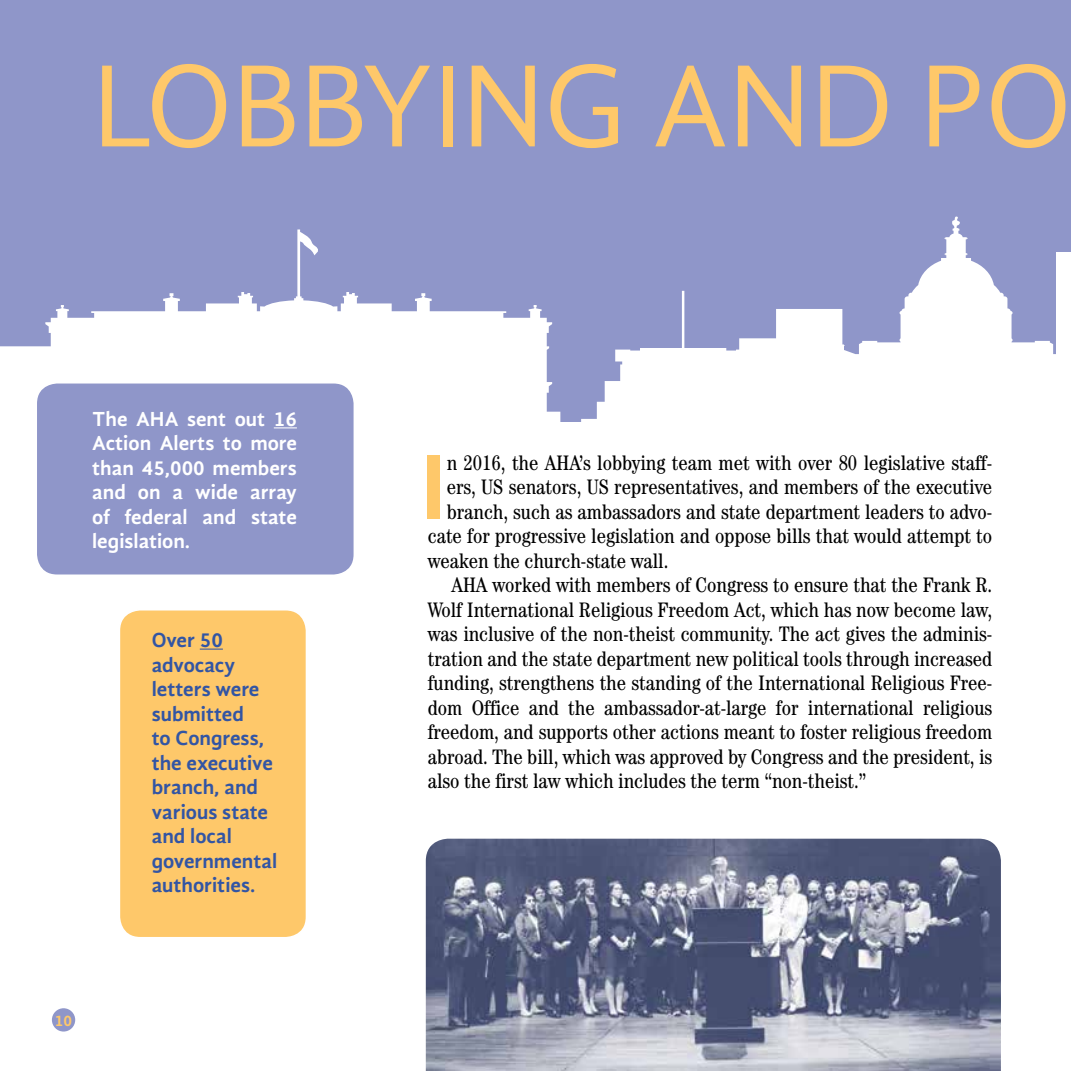
<style>
.page{position:relative;width:1071px;height:1071px;background:#fff}
.page>*{position:absolute;margin:0;border:0;box-sizing:border-box;transform-origin:0 0}
.t1{font:120.58px "Gandhi Sans";letter-spacing:-.01em;color:#fec86a}
.t2{font:700 94.15px "Gandhi Sans";color:#fec86a}
.t3{font:condensed 21px "Century";color:#000}
.t4{font:700 21px/24.5px "Gandhi Sans";color:#3255a4}
.t5{font:700 21px/24.5px "Gandhi Sans";color:#fff;text-align:justify}
.t6{font:700 15.75px "Gandhi Sans";color:#fec86a}
</style>
<div class="page">
<div style="left:1005px;top:0;width:66px;height:467px;background:#8f96c9"></div>
<div style="left:0;top:0;width:1055px;height:421px;background:#8f96c9"></div>
<svg style="left:0;top:216px;width:1071px;height:251px;fill:#fff"></svg>
<div style="left:36px;top:383px;width:318px;height:192px;background:#8f96c9;border-radius:21px"></div>
<svg style="left:274px;top:427px;width:23px;height:1px"></svg>
<div style="left:35px;top:382px;width:320px;height:194px;border:2px solid #fff;border-radius:21px"></div>
<div style="left:119px;top:610px;width:188px;height:328px;background:#fec86a;border-radius:21px"></div>
<svg style="left:200px;top:649px;width:23px;height:1px"></svg>
<div style="left:118px;top:609px;width:189px;height:330px;border:2px solid #fff;border-radius:21px"></div>
<div style="left:52px;top:1008px;width:23px;height:24px;background:#8f96c9;border-radius:50%"></div>
<img style="left:426px;top:839px;width:575px;height:232px">
<h1 class="t1" style="left:92px;top:37px;width:982px">LOBBYING AND PO</h1>
<p class="t5" style="left:92px;top:406px;width:206px">The AHA sent out 16<br>Action Alerts to more than 45,000 members and on a wide array of federal and state legislation.</p>
<p class="t4" style="left:152px;top:628px;width:127px">Over 50 advocacy letters were submitted<br>to Congress, the executive branch, and various state and local governmental authorities.</p>
<p class="t6" style="left:55px;top:1011px;width:19px">10</p>
<h2 class="t2" style="left:421px;top:433px;width:27px">I</h2>
<p class="t3" style="left:447px;top:450px;width:547px">n 2016, the AHA’s lobbying team met with over 80 legislative staff-</p>
<p class="t3" style="left:447px;top:475px;width:547px">ers, US senators, US representatives, and members of the executive</p>
<p class="t3" style="left:447px;top:499px;width:547px">branch, such as ambassadors and state department leaders to advo-</p>
<p class="t3" style="left:428px;top:524px;width:566px">cate for progressive legislation and oppose bills that would attempt to</p>
<p class="t3" style="left:428px;top:548px;width:242px">weaken the church-state wall.</p>
<p class="t3" style="left:451px;top:573px;width:542px">AHA worked with members of Congress to ensure that the Frank R.</p>
<p class="t3" style="left:428px;top:597px;width:566px">Wolf International Religious Freedom Act, which has now become law,</p>
<p class="t3" style="left:428px;top:622px;width:566px">was inclusive of the non-theist community. The act gives the adminis-</p>
<p class="t3" style="left:428px;top:646px;width:566px">tration and the state department new political tools through increased</p>
<p class="t3" style="left:428px;top:671px;width:566px">funding, strengthens the standing of the International Religious Free-</p>
<p class="t3" style="left:428px;top:695px;width:566px">dom Office and the ambassador-at-large for international religious</p>
<p class="t3" style="left:428px;top:720px;width:566px">freedom, and supports other actions meant to foster religious freedom</p>
<p class="t3" style="left:428px;top:744px;width:566px">abroad. The bill, which was approved by Congress and the president, is</p>
<p class="t3" style="left:428px;top:769px;width:440px">also the first law which includes the term “non-theist.”</p>
</div>
